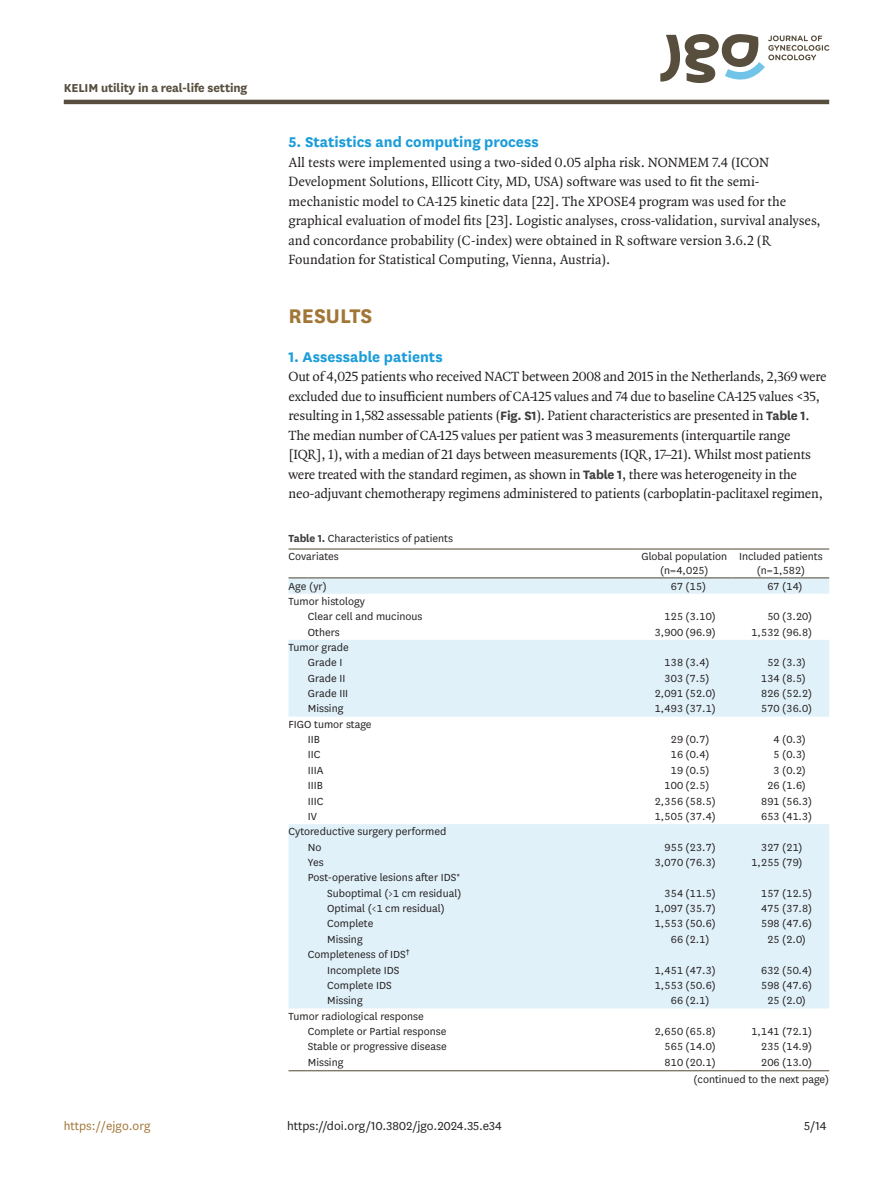
<style>
.page{position:relative;width:893px;height:1191px;background:#fff}
.page>*{position:absolute;margin:0;border:0;box-sizing:border-box;transform-origin:0 0}
.body_title1{font:700 23.1px "National";color:#a17636}
.body_title2{font:700 16.5px "National";color:#1b9dd9}
.body_title2_stacked{font:700 16.5px "National";color:#1b9dd9}
.body_p_first{font:14.25px/19.5px "Quadraat OT";letter-spacing:-.01em;color:#231f20}
.doi_running_footer{font:13.5px "National";color:#231f20}
.alt-title-type{font:700 13.5px "National";letter-spacing:-.01em;color:#574e3d}
.t1{font:13.5px "National";color:#a17636}
.tbody_entry{font:12px "National";color:#231f20}
.thead_entry{font:12px/13.5px "National";color:#231f20;text-align:center}
.table-wrap_caption{font:12px "National";color:#231f20}
.table-wrap-foot_p_fi{font:12px "National";color:#231f20}
.s1{font-family:"National";font-weight:700;color:#3e3e3f}
.s2{font-weight:700;color:#3e3e3f}
.s3{font-size:10.5px}
</style>
<div class="page">
<hr style="left:64px;top:100px;width:765px;height:4px;background:#574e3d">
<svg style="left:660px;top:34px;width:169px;height:49px"></svg>
<svg style="left:289px;top:578px;width:540px;height:430px;fill:#e1f1f9"></svg>
<svg style="left:289px;top:548px;width:38px;height:1px"></svg>
<hr style="left:327px;top:548px;width:309px;height:1px;background:#574e3d">
<hr style="left:636px;top:548px;width:97px;height:1px;background:#574e3d">
<hr style="left:733px;top:548px;width:96px;height:1px;background:#574e3d">
<svg style="left:289px;top:577px;width:38px;height:1px"></svg>
<hr style="left:327px;top:577px;width:309px;height:1px;background:#574e3d">
<hr style="left:636px;top:577px;width:97px;height:1px;background:#574e3d">
<hr style="left:733px;top:577px;width:96px;height:1px;background:#574e3d">
<svg style="left:289px;top:1070px;width:38px;height:1px"></svg>
<hr style="left:327px;top:1070px;width:309px;height:1px;background:#574e3d">
<hr style="left:636px;top:1070px;width:97px;height:1px;background:#574e3d">
<hr style="left:733px;top:1070px;width:96px;height:1px;background:#574e3d">
<p class="alt-title-type" style="left:64px;top:78px;width:185px">KELIM utility in a real-life setting</p>
<p class="body_title2" style="left:289px;top:130px;width:252px">5. Statistics and computing process</p>
<p class="body_p_first" style="left:289px;top:152px;width:534px">All tests were implemented using a two-sided 0.05 alpha risk. NONMEM 7.4 (ICON Development Solutions, Ellicott City, MD, USA) software was used to fit the semi&shy;mechanistic model to CA-125 kinetic data [22]. The XPOSE4 program was used for the graphical evaluation of model fits [23]. Logistic analyses, cross-validation, survival analyses, and concordance probability (C-index) were obtained in R software version 3.6.2 (R Foundation for Statistical Computing, Vienna, Austria).</p>
<p class="body_title1" style="left:289px;top:299px;width:85px">RESULTS</p>
<p class="body_title2_stacked" style="left:289px;top:345px;width:156px">1. Assessable patients</p>
<p class="body_p_first" style="left:289px;top:367px;width:540px">Out of 4,025 patients who received NACT between 2008 and 2015 in the Netherlands, 2,369 were excluded due to insufficient numbers of CA-125 values and 74 due to baseline CA-125 values &lt;35, resulting in 1,582 assessable patients (<span class="s1">Fig. S1</span>). Patient characteristics are presented in <span class="s1">Table 1</span>.<br>The median number of CA-125 values per patient was 3 measurements (interquartile range [IQR], 1), with a median of 21 days between measurements (IQR, 17–21). Whilst most patients were treated with the standard regimen, as shown in <span class="s1">Table 1</span>, there was heterogeneity in the neo-adjuvant chemotherapy regimens administered to patients (carboplatin-paclitaxel regimen,</p>
<p class="table-wrap_caption" style="left:289px;top:531px;width:166px"><span class="s2">Table 1.</span> Characteristics of patients</p>
<p class="thead_entry" style="left:289px;top:549px;width:52px">Covariates</p>
<p class="thead_entry" style="left:641px;top:549px;width:87px">Global population (n=4,025)</p>
<p class="thead_entry" style="left:739px;top:549px;width:85px">Included patients (n=1,582)</p>
<p class="tbody_entry" style="left:289px;top:578px;width:40px">Age (yr)</p>
<p class="tbody_entry" style="left:670px;top:578px;width:37px">67 (15)</p>
<p class="tbody_entry" style="left:767px;top:578px;width:37px">67 (14)</p>
<p class="tbody_entry" style="left:289px;top:593px;width:78px">Tumor histology</p>
<p class="tbody_entry" style="left:308px;top:609px;width:116px">Clear cell and mucinous</p>
<p class="tbody_entry" style="left:664px;top:609px;width:53px">125 (3.10)</p>
<p class="tbody_entry" style="left:767px;top:609px;width:47px">50 (3.20)</p>
<p class="tbody_entry" style="left:308px;top:624px;width:33px">Others</p>
<p class="tbody_entry" style="left:655px;top:624px;width:63px">3,900 (96.9)</p>
<p class="tbody_entry" style="left:751px;top:624px;width:63px">1,532 (96.8)</p>
<p class="tbody_entry" style="left:289px;top:639px;width:62px">Tumor grade</p>
<p class="tbody_entry" style="left:308px;top:655px;width:36px">Grade I</p>
<p class="tbody_entry" style="left:664px;top:655px;width:47px">138 (3.4)</p>
<p class="tbody_entry" style="left:767px;top:655px;width:40px">52 (3.3)</p>
<p class="tbody_entry" style="left:308px;top:670px;width:39px">Grade II</p>
<p class="tbody_entry" style="left:664px;top:670px;width:47px">303 (7.5)</p>
<p class="tbody_entry" style="left:761px;top:670px;width:47px">134 (8.5)</p>
<p class="tbody_entry" style="left:308px;top:685px;width:42px">Grade III</p>
<p class="tbody_entry" style="left:655px;top:685px;width:63px">2,091 (52.0)</p>
<p class="tbody_entry" style="left:761px;top:685px;width:53px">826 (52.2)</p>
<p class="tbody_entry" style="left:308px;top:701px;width:37px">Missing</p>
<p class="tbody_entry" style="left:655px;top:701px;width:63px">1,493 (37.1)</p>
<p class="tbody_entry" style="left:761px;top:701px;width:53px">570 (36.0)</p>
<p class="tbody_entry" style="left:289px;top:716px;width:85px">FIGO tumor stage</p>
<p class="tbody_entry" style="left:308px;top:731px;width:14px">IIB</p>
<p class="tbody_entry" style="left:670px;top:731px;width:40px">29 (0.7)</p>
<p class="tbody_entry" style="left:773px;top:731px;width:34px">4 (0.3)</p>
<p class="tbody_entry" style="left:308px;top:747px;width:14px">IIC</p>
<p class="tbody_entry" style="left:670px;top:747px;width:40px">16 (0.4)</p>
<p class="tbody_entry" style="left:773px;top:747px;width:34px">5 (0.3)</p>
<p class="tbody_entry" style="left:308px;top:762px;width:17px">IIIA</p>
<p class="tbody_entry" style="left:670px;top:762px;width:40px">19 (0.5)</p>
<p class="tbody_entry" style="left:773px;top:762px;width:34px">3 (0.2)</p>
<p class="tbody_entry" style="left:308px;top:777px;width:17px">IIIB</p>
<p class="tbody_entry" style="left:664px;top:777px;width:47px">100 (2.5)</p>
<p class="tbody_entry" style="left:767px;top:777px;width:40px">26 (1.6)</p>
<p class="tbody_entry" style="left:308px;top:793px;width:17px">IIIC</p>
<p class="tbody_entry" style="left:655px;top:793px;width:63px">2,356 (58.5)</p>
<p class="tbody_entry" style="left:761px;top:793px;width:53px">891 (56.3)</p>
<p class="tbody_entry" style="left:308px;top:808px;width:11px">IV</p>
<p class="tbody_entry" style="left:655px;top:808px;width:63px">1,505 (37.4)</p>
<p class="tbody_entry" style="left:761px;top:808px;width:53px">653 (41.3)</p>
<p class="tbody_entry" style="left:289px;top:823px;width:159px">Cytoreductive surgery performed</p>
<p class="tbody_entry" style="left:308px;top:839px;width:15px">No</p>
<p class="tbody_entry" style="left:664px;top:839px;width:53px">955 (23.7)</p>
<p class="tbody_entry" style="left:761px;top:839px;width:43px">327 (21)</p>
<p class="tbody_entry" style="left:308px;top:854px;width:17px">Yes</p>
<p class="tbody_entry" style="left:655px;top:854px;width:63px">3,070 (76.3)</p>
<p class="tbody_entry" style="left:751px;top:854px;width:53px">1,255 (79)</p>
<p class="tbody_entry" style="left:308px;top:870px;width:154px">Post-operative lesions after IDS<span class="s3">*</span></p>
<p class="tbody_entry" style="left:327px;top:885px;width:136px">Suboptimal (&gt;1 cm residual)</p>
<p class="tbody_entry" style="left:664px;top:885px;width:53px">354 (11.5)</p>
<p class="tbody_entry" style="left:761px;top:885px;width:53px">157 (12.5)</p>
<p class="tbody_entry" style="left:327px;top:900px;width:119px">Optimal (&lt;1 cm residual)</p>
<p class="tbody_entry" style="left:655px;top:900px;width:63px">1,097 (35.7)</p>
<p class="tbody_entry" style="left:761px;top:900px;width:53px">475 (37.8)</p>
<p class="tbody_entry" style="left:327px;top:916px;width:48px">Complete</p>
<p class="tbody_entry" style="left:655px;top:916px;width:63px">1,553 (50.6)</p>
<p class="tbody_entry" style="left:761px;top:916px;width:53px">598 (47.6)</p>
<p class="tbody_entry" style="left:327px;top:931px;width:37px">Missing</p>
<p class="tbody_entry" style="left:670px;top:931px;width:40px">66 (2.1)</p>
<p class="tbody_entry" style="left:767px;top:931px;width:40px">25 (2.0)</p>
<p class="tbody_entry" style="left:308px;top:946px;width:103px">Completeness of IDS<sup>†</sup></p>
<p class="tbody_entry" style="left:327px;top:962px;width:74px">Incomplete IDS</p>
<p class="tbody_entry" style="left:655px;top:962px;width:63px">1,451 (47.3)</p>
<p class="tbody_entry" style="left:761px;top:962px;width:53px">632 (50.4)</p>
<p class="tbody_entry" style="left:327px;top:977px;width:66px">Complete IDS</p>
<p class="tbody_entry" style="left:655px;top:977px;width:63px">1,553 (50.6)</p>
<p class="tbody_entry" style="left:761px;top:977px;width:53px">598 (47.6)</p>
<p class="tbody_entry" style="left:327px;top:992px;width:37px">Missing</p>
<p class="tbody_entry" style="left:670px;top:992px;width:40px">66 (2.1)</p>
<p class="tbody_entry" style="left:767px;top:992px;width:40px">25 (2.0)</p>
<p class="tbody_entry" style="left:289px;top:1008px;width:137px">Tumor radiological response</p>
<p class="tbody_entry" style="left:308px;top:1023px;width:140px">Complete or Partial response</p>
<p class="tbody_entry" style="left:655px;top:1023px;width:63px">2,650 (65.8)</p>
<p class="tbody_entry" style="left:751px;top:1023px;width:63px">1,141 (72.1)</p>
<p class="tbody_entry" style="left:308px;top:1038px;width:140px">Stable or progressive disease</p>
<p class="tbody_entry" style="left:664px;top:1038px;width:53px">565 (14.0)</p>
<p class="tbody_entry" style="left:761px;top:1038px;width:53px">235 (14.9)</p>
<p class="tbody_entry" style="left:308px;top:1054px;width:37px">Missing</p>
<p class="tbody_entry" style="left:664px;top:1054px;width:53px">810 (20.1)</p>
<p class="tbody_entry" style="left:761px;top:1054px;width:53px">206 (13.0)</p>
<p class="table-wrap-foot_p_fi" style="left:694px;top:1072px;width:137px">(continued to the next page)</p>
<p class="t1" style="left:64px;top:1116px;width:88px">https://ejgo.org</p>
<p class="doi_running_footer" style="left:287px;top:1116px;width:216px">https://doi.org/10.3802/jgo.2024.35.e34</p>
<p class="doi_running_footer" style="left:804px;top:1116px;width:24px">5/14</p>
</div>
